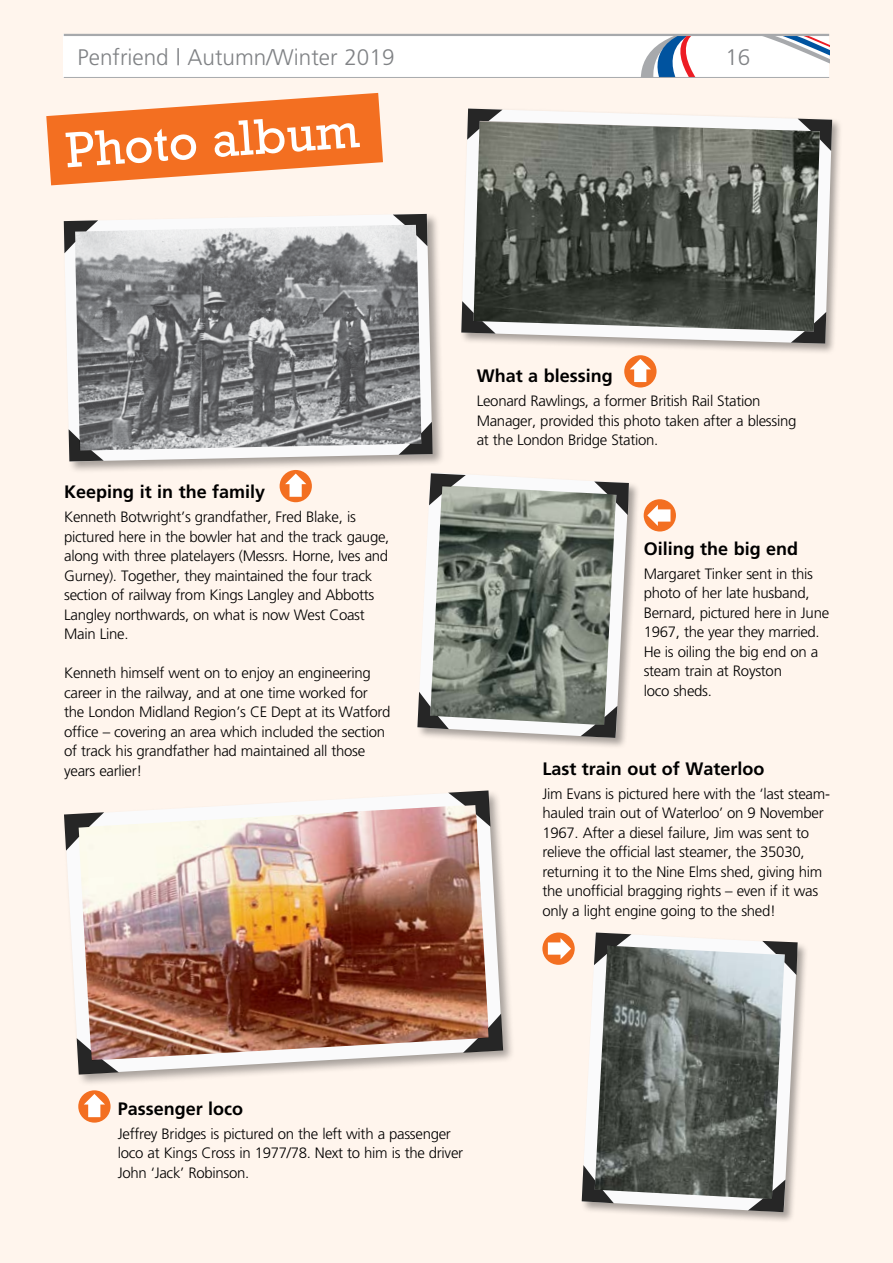
<style>
.page{position:relative;width:893px;height:1263px;background:#fff5ed}
.page>*{position:absolute;margin:0;border:0;box-sizing:border-box;transform-origin:0 0}
.t1{font:300 22.5px "Frutiger";color:#808285}
.t2{font:700 18px "Frutiger";color:#000}
.t3{font:300 15px/19.5px "Frutiger";letter-spacing:-.02em;color:#000}
</style>
<div class="page">
<svg style="left:583px;top:934px;width:221px;height:285px"></svg>
<svg style="left:761px;top:941px;width:37px;height:34px"></svg>
<svg style="left:748px;top:1177px;width:37px;height:35px"></svg>
<svg style="left:594px;top:932px;width:37px;height:35px"></svg>
<svg style="left:581px;top:1165px;width:35px;height:38px"></svg>
<div style="left:416px;top:471px;width:224px;height:278px;background:#000;opacity:.35"></div>
<svg style="left:416px;top:471px;width:219px;height:273px"></svg>
<svg style="left:593px;top:481px;width:36px;height:34px"></svg>
<svg style="left:581px;top:704px;width:36px;height:34px"></svg>
<svg style="left:429px;top:473px;width:37px;height:34px"></svg>
<svg style="left:417px;top:692px;width:34px;height:37px"></svg>
<svg style="left:46px;top:93px;width:337px;height:92px"></svg>
<div style="left:460px;top:107px;width:383px;height:248px;background:#000;opacity:.35"></div>
<svg style="left:460px;top:107px;width:378px;height:243px"></svg>
<svg style="left:467px;top:109px;width:35px;height:31px"></svg>
<svg style="left:798px;top:119px;width:34px;height:32px"></svg>
<svg style="left:461px;top:301px;width:35px;height:33px"></svg>
<svg style="left:791px;top:312px;width:35px;height:32px"></svg>
<img style="left:67px;top:793px;width:443px;height:288px">
<svg style="left:64px;top:812px;width:42px;height:39px"></svg>
<svg style="left:448px;top:790px;width:43px;height:39px"></svg>
<svg style="left:76px;top:1035px;width:43px;height:40px;background:#86706d"></svg>
<svg style="left:461px;top:1014px;width:42px;height:39px;background:#866c60"></svg>
<div style="left:63px;top:212px;width:382px;height:262px;background:#000;opacity:.35"></div>
<svg style="left:63px;top:212px;width:375px;height:255px;background:#9b9b9c"></svg>
<svg style="left:398px;top:422px;width:35px;height:33px"></svg>
<svg style="left:393px;top:214px;width:34px;height:33px"></svg>
<svg style="left:69px;top:428px;width:35px;height:33px"></svg>
<svg style="left:64px;top:220px;width:35px;height:33px"></svg>
<svg style="left:542px;top:932px;width:33px;height:33px"></svg>
<svg style="left:548px;top:938px;width:23px;height:21px"></svg>
<div style="left:644px;top:499px;width:32px;height:32px;background:#f36f21;border-radius:50%"></div>
<svg style="left:647px;top:505px;width:23px;height:21px"></svg>
<div style="left:78px;top:1090px;width:33px;height:32px;background:#f36f21;border-radius:50%"></div>
<svg style="left:84px;top:1094px;width:21px;height:23px"></svg>
<div style="left:280px;top:470px;width:32px;height:32px;background:#f36f21;border-radius:50%"></div>
<svg style="left:285px;top:473px;width:21px;height:24px"></svg>
<div style="left:624px;top:355px;width:32px;height:32px;background:#f36f21;border-radius:50%"></div>
<svg style="left:630px;top:359px;width:21px;height:23px"></svg>
<div style="left:64px;top:34px;width:765px;height:43px;background:#fff"></div>
<svg style="left:641px;top:36px;width:188px;height:41px"></svg>
<hr style="left:64px;top:34px;width:765px;height:2px;background:#a7a9ac">
<hr style="left:64px;top:77px;width:765px;height:1px;background:#a7a9ac">
<h1 class="t1" style="left:78px;top:44px;width:318px">Penfriend | Autumn/Winter 2019</h1>
<h1 class="t1" style="left:725px;top:44px;width:27px">16</h1>
<p class="t2" style="left:64px;top:482px;width:203px">Keeping it in the family</p>
<p class="t3" style="left:64px;top:507px;width:327px">Kenneth Botwright’s grandfather, Fred Blake, is pictured here in the bowler hat and the track gauge, along with three platelayers (Messrs. Horne, Ives and Gurney). Together, they maintained the four track section of railway from Kings Langley and Abbotts Langley northwards, on what is now West Coast Main Line.</p>
<p class="t3" style="left:64px;top:663px;width:328px">Kenneth himself went on to enjoy an engineering career in the railway, and at one time worked for the London Midland Region’s CE Dept at its Watford office – covering an area which included the section of track his grandfather had maintained all those years earlier!</p>
<p class="t2" style="left:477px;top:366px;width:138px">What a blessing</p>
<p class="t3" style="left:477px;top:391px;width:321px">Leonard Rawlings, a former British Rail Station<br>Manager, provided this photo taken after a blessing at the London Bridge Station.</p>
<p class="t2" style="left:644px;top:538px;width:156px">Oiling the big end</p>
<p class="t3" style="left:644px;top:564px;width:187px">Margaret Tinker sent in this photo of her late husband,<br>Bernard, pictured here in June<br>1967, the year they married.<br>He is oiling the big end on a steam train at Royston<br>loco sheds.</p>
<p class="t2" style="left:542px;top:758px;width:224px">Last train out of Waterloo</p>
<p class="t3" style="left:542px;top:784px;width:289px">Jim Evans is pictured here with the ‘last steam&shy;hauled train out of Waterloo’ on 9 November 1967. After a diesel failure, Jim was sent to relieve the official last steamer, the 35030, returning it to the Nine Elms shed, giving him the unofficial bragging rights – even if it was only a light engine going to the shed!</p>
<p class="t2" style="left:118px;top:1098px;width:127px">Passenger loco</p>
<p class="t3" style="left:118px;top:1124px;width:347px">Jeffrey Bridges is pictured on the left with a passenger loco at Kings Cross in 1977/78. Next to him is the driver<br>John ‘Jack’ Robinson.</p>
</div>
